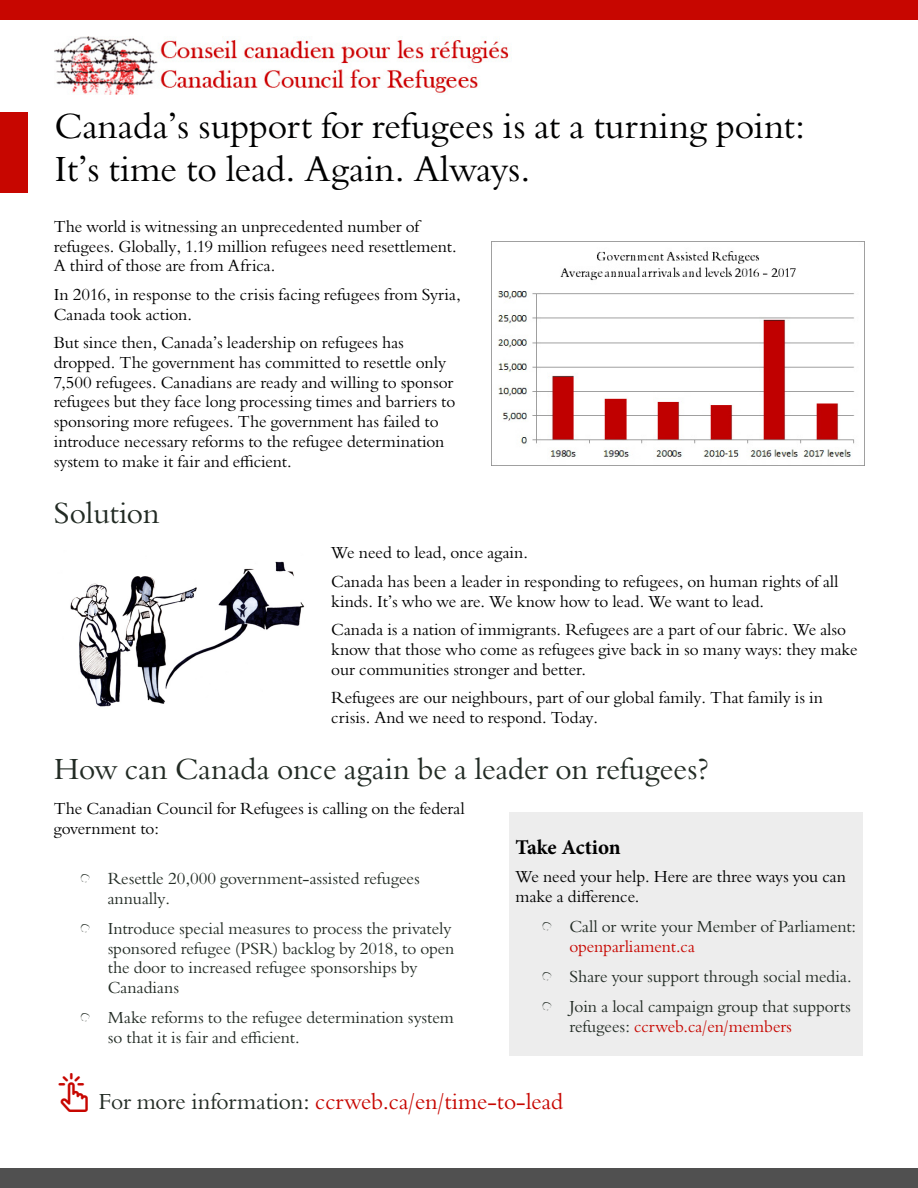
<style>
.page{position:relative;width:918px;height:1188px;background:#fff}
.page>*{position:absolute;margin:0;border:0;box-sizing:border-box;transform-origin:0 0}
.t1{font:36px/43.2px "Borgia Pro";color:#000101}
.t2{font:30px "Borgia Pro";color:#222b24}
.t3{font:22.5px "Borgia Pro";letter-spacing:-.005em;color:#c70600}
.t4{font:700 21px "Minion Pro";letter-spacing:-.005em;color:#000}
.t5{font:16.5px/19.8px "Borgia Pro";color:#000}
.t6{font:16.5px/19.8px "Borgia Pro";color:#222b24}
.s1{font-family:"CCR template";font-size:39px}
.s2{color:#222b24}
.s3{color:#c70600}
</style>
<div class="page">
<img style="left:54px;top:37px;width:455px;height:58px">
<div style="left:0;top:0;width:918px;height:19px;background:#c70600"></div>
<div style="left:0;top:1169px;width:918px;height:19px;background:#505050"></div>
<div style="left:0;top:112px;width:28px;height:81px;background:#c70600"></div>
<img style="left:70px;top:561px;width:235px;height:146px">
<img style="left:491px;top:242px;width:374px;height:224px">
<div style="left:509px;top:813px;width:353px;height:243px;background:#ededed"></div>
<h1 class="t1" style="left:55px;top:105px;width:752px">Canada’s support for refugees is at a turning point:<br>It’s time to lead. Again. Always.</h1>
<p class="t5" style="left:54px;top:217px;width:404px">The world is witnessing an unprecedented number of refugees. Globally, 1.19 million refugees need resettlement.<br>A third of those are from Africa.</p>
<p class="t5" style="left:54px;top:285px;width:409px">In 2016, in response to the crisis facing refugees from Syria,<br>Canada took action.</p>
<p class="t5" style="left:54px;top:333px;width:403px">But since then, Canada’s leadership on refugees has dropped. The government has committed to resettle only 7,500 refugees. Canadians are ready and willing to sponsor refugees but they face long processing times and barriers to sponsoring more refugees. The government has failed to introduce necessary reforms to the refugee determination system to make it fair and efficient.</p>
<h2 class="t2" style="left:54px;top:495px;width:107px">Solution</h2>
<p class="t5" style="left:331px;top:539px;width:509px;line-height:28.5px">We need to lead, once again.<br>Canada has been a leader in responding to refugees, on human rights of all</p>
<p class="t5" style="left:331px;top:587px;width:516px;line-height:28.5px">kinds. It’s who we are. We know how to lead. We want to lead.<br>Canada is a nation of immigrants. Refugees are a part of our fabric. We also</p>
<p class="t5" style="left:331px;top:640px;width:528px">know that those who come as refugees give back in so many ways: they make our communities stronger and better.</p>
<p class="t5" style="left:331px;top:688px;width:493px">Refugees are our neighbours, part of our global family. That family is in crisis. And we need to respond. Today.</p>
<h2 class="t2" style="left:54px;top:751px;width:657px">How can Canada once again be a leader on refugees?</h2>
<p class="t5" style="left:54px;top:799px;width:413px">The Canadian Council for Refugees is calling on the federal government to:</p>
<p class="t6" style="left:108px;top:869px;width:313px;text-indent:-27px">• Resettle 20,000 government-assisted refugees annually.</p>
<p class="t6" style="left:108px;top:919px;width:348px;text-indent:-27px">• Introduce special measures to process the privately sponsored refugee (PSR) backlog by 2018, to open the door to increased refugee sponsorships by Canadians</p>
<p class="t6" style="left:108px;top:1008px;width:348px;text-indent:-27px">• Make reforms to the refugee determination system so that it is fair and efficient.</p>
<h3 class="t3" style="left:54px;top:1088px;width:511px"><span class="s1">t</span> <span class="s2">For more information:</span> ccrweb.ca/en/time-to-lead</h3>
<p class="t4" style="left:515px;top:832px;width:107px">Take Action</p>
<p class="t5" style="left:515px;top:867px;width:332px">We need your help. Here are three ways you can make a difference.</p>
<p class="t6" style="left:569px;top:917px;width:288px;text-indent:-27px">• Call or write your Member of Parliament: <span class="s3">openparliament.ca</span></p>
<p class="t6" style="left:542px;top:967px;width:311px">• Share your support through social media.</p>
<p class="t6" style="left:569px;top:997px;width:283px;text-indent:-27px">• Join a local campaign group that supports refugees: <span class="s3">ccrweb.ca/en/members</span></p>
</div>
